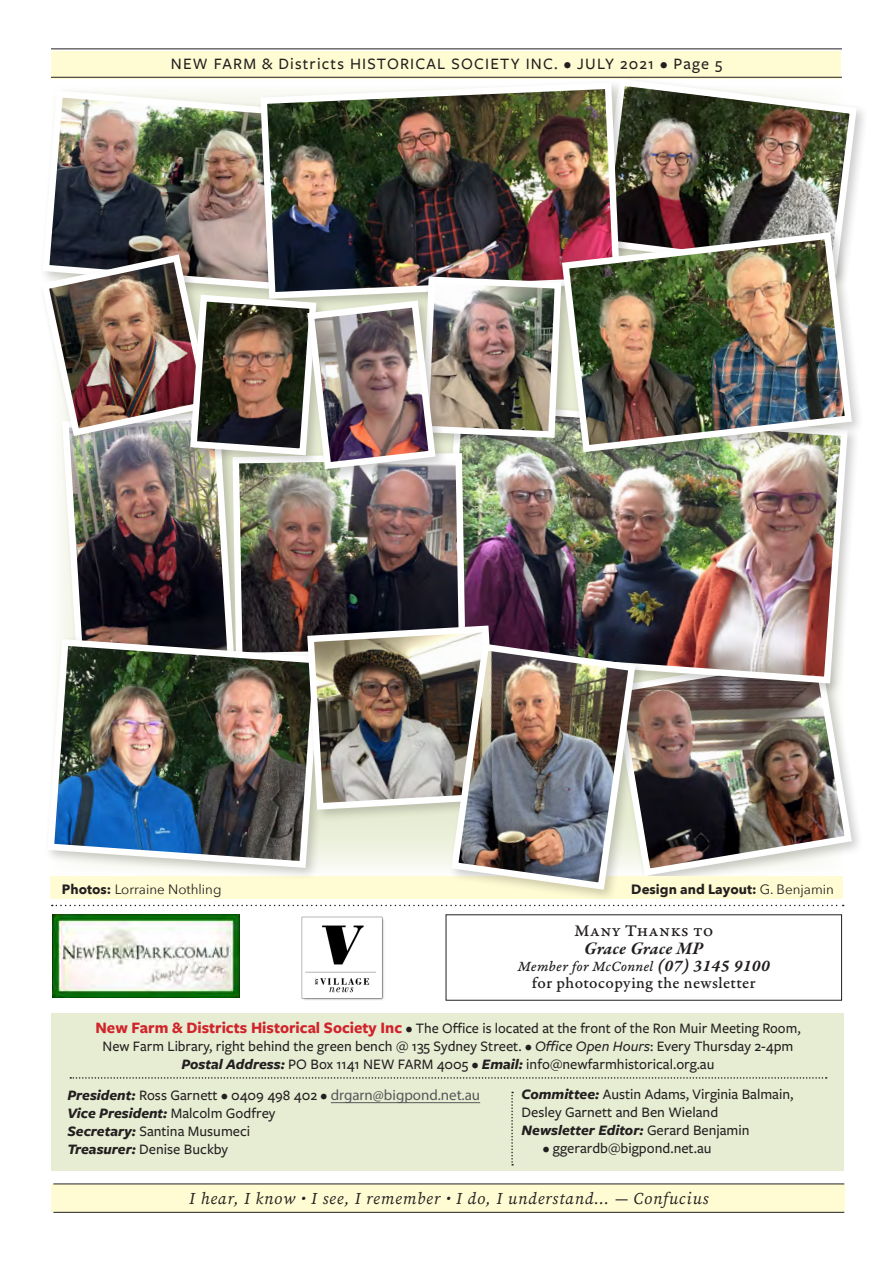
<style>
.page{position:relative;width:893px;height:1263px;background:#fff}
.page>*{position:absolute;margin:0;border:0;box-sizing:border-box;transform-origin:0 0}
.t1{font:italic 700 18px "Garamond Premr Pro";letter-spacing:.01em;color:#231f20}
.t2{font:17.25px "Garamond Premr Pro Med Capt";letter-spacing:.02em;color:#231f20}
.Quotation-Bottom_Lin{font:italic 16.5px "Source Serif Variable";letter-spacing:.05em;color:#231f20}
.t3{font:500 16.5px "Freight Sans Pro";letter-spacing:.07em;color:#231f20}
.t4{font:16.5px "Garamond Premr Pro Med Capt";letter-spacing:.02em;color:#231f20}
.t5{font:500 15px/18px "Freight Sans Pro";color:#231f20}
.t6{font:15px "Garamond Premr Pro Med It Capt";letter-spacing:.015em;color:#231f20}
.Snippets-Text{font:700 13.5px "Avenir Next";color:#231f20}
.Snippets-Text-2{font:13.5px "Avenir Next";color:#231f20}
.s1{font-weight:700}
.s2{font-weight:400}
.s3{font-family:"Garamond Premr Pro Smbd It Capt";font-size:17.25px}
.s4{font-weight:700;font-size:16.5px;color:#d1232a}
.s5{font-style:italic}
.s6{font-weight:700;font-style:italic}
.s7{font-family:"Myriad Pro";font-weight:400;color:#57585a}
</style>
<div class="page">
<div style="left:51px;top:51px;width:789px;height:28px;background:#fffbd2"></div>
<hr style="left:51px;top:48px;width:791px;height:1px;background:#231f20">
<hr style="left:51px;top:77px;width:791px;height:1px;background:#231f20">
<svg style="left:52px;top:905px;width:792px;height:1px"></svg>
<div style="left:51px;top:1184px;width:793px;height:28px;background:#fffbd2"></div>
<img style="left:53px;top:915px;width:186px;height:82px">
<img style="left:301px;top:916px;width:83px;height:84px">
<div style="left:51px;top:1013px;width:792px;height:157px;background:#e7edd3"></div>
<svg style="left:70px;top:1077px;width:757px;height:2px"></svg>
<hr style="left:331px;top:1102px;width:149px;height:1px;background:#57585a">
<svg style="left:511px;top:1092px;width:2px;height:73px"></svg>
<img style="left:648px;top:696px;width:208px;height:183px">
<img style="left:60px;top:473px;width:169px;height:162px">
<div style="left:50px;top:876px;width:792px;height:22px;background:#fffbd2"></div>
<img style="left:50px;top:91px;width:207px;height:160px">
<img style="left:595px;top:75px;width:265px;height:154px">
<div style="left:435px;top:398px;width:426px;height:298px;background:#231f20;opacity:.22"></div>
<img style="left:479px;top:465px;width:372px;height:222px">
<hr style="left:53px;top:1183px;width:791px;height:1px;background:#231f20">
<hr style="left:53px;top:1212px;width:791px;height:1px;background:#231f20">
<div style="left:229px;top:449px;width:250px;height:223px;background:#231f20;opacity:.22"></div>
<img style="left:229px;top:473px;width:240px;height:162px">
<div style="left:44px;top:635px;width:289px;height:246px;background:#231f20;opacity:.22"></div>
<img style="left:44px;top:636px;width:280px;height:235px">
<div style="left:257px;top:78px;width:376px;height:234px;background:#231f20;opacity:.22"></div>
<img style="left:257px;top:79px;width:366px;height:172px">
<div style="left:304px;top:297px;width:144px;height:185px;background:#231f20;opacity:.22"></div>
<img style="left:45px;top:251px;width:520px;height:222px">
<div style="left:559px;top:229px;width:305px;height:236px;background:#231f20;opacity:.22"></div>
<img style="left:558px;top:229px;width:297px;height:227px">
<div style="left:303px;top:622px;width:208px;height:200px;background:#231f20;opacity:.22"></div>
<img style="left:304px;top:622px;width:198px;height:191px">
<div style="left:448px;top:640px;width:200px;height:262px;background:#231f20;opacity:.22"></div>
<img style="left:447px;top:640px;width:192px;height:253px">
<p class="t3" style="left:171px;top:53px;width:553px">NEW FARM &amp; Districts HISTORICAL SOCIETY INC. • JULY 2021 • Page 5</p>
<p class="Snippets-Text-2" style="left:62px;top:877px;width:161px"><span class="s1">Photos:</span> Lorraine Nothling</p>
<p class="Snippets-Text" style="left:631px;top:877px;width:204px">Design and Layout: <span class="s2">G. Benjamin</span></p>
<p class="t2" style="left:574px;top:921px;width:141px">Many Thanks to</p>
<p class="t1" style="left:584px;top:937px;width:121px">Grace Grace MP</p>
<p class="t6" style="left:518px;top:957px;width:254px">Member for McConnel <span class="s3">(07) 3145 9100</span></p>
<p class="t4" style="left:532px;top:973px;width:225px">for photocopying the newsletter</p>
<p class="t5" style="left:95px;top:1018px;width:707px;text-align:center"><span class="s4">New Farm &amp; Districts Historical Society Inc</span> • The Office is located at the front of the Ron Muir Meeting Room,<br>New Farm Library, right behind the green bench @ 135 Sydney Street. • <span class="s5">Office Open Hours</span>: Every Thursday 2-4pm<br><span class="s6">Postal Address:</span> PO Box 1141 NEW FARM 4005 • <span class="s6">Email:</span> info@newfarmhistorical.org.au</p>
<p class="t5" style="left:67px;top:1085px;width:414px"><span class="s6">President:</span> Ross Garnett • 0409 498 402 • <span class="s7">drgarn@bigpond.net.au </span><span class="s6">Vice President:</span> Malcolm Godfrey<br><span class="s6">Secretary:</span> Santina Musumeci<br><span class="s6">Treasurer:</span> Denise Buckby</p>
<p class="t5" style="left:522px;top:1085px;width:273px"><span class="s6">Committee:</span> Austin Adams, Virginia Balmain,<br>Desley Garnett and Ben Wieland<br><span class="s6">Newsletter Editor:</span> Gerard Benjamin</p>
<p class="t5" style="left:543px;top:1139px;width:170px">• ggerardb@bigpond.net.au</p>
<p class="Quotation-Bottom_Lin" style="left:189px;top:1187px;width:521px">I hear, I know • I see, I remember • I do, I understand... — Confucius</p>
</div>
